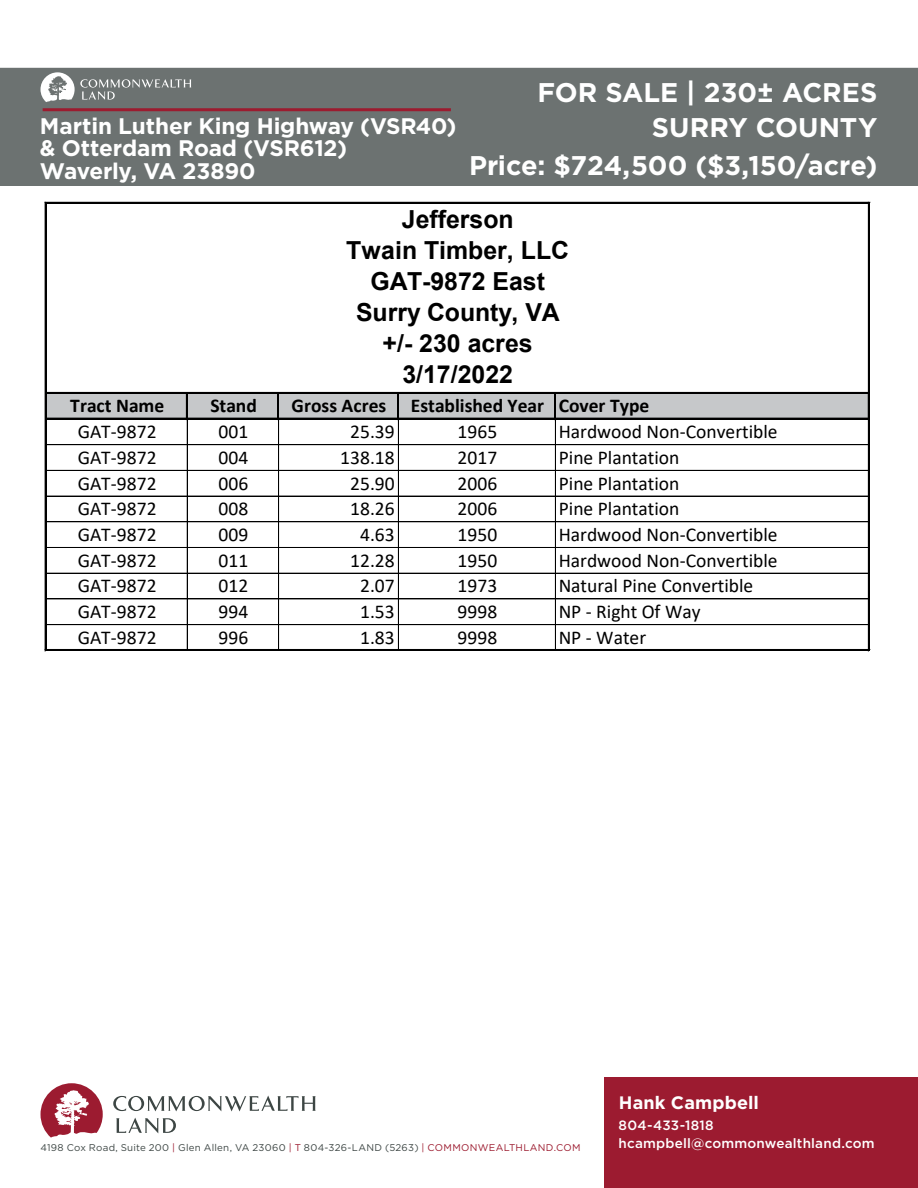
<style>
.page{position:relative;width:918px;height:1188px;background:#fff}
.page>*{position:absolute;margin:0;border:0;box-sizing:border-box;transform-origin:0 0}
.t1{font:700 27px "Gotham";letter-spacing:-.005em;color:#fff}
.t2{font:700 24.9px/31px "Arial";color:#000;text-align:center}
.t3{font:700 22.5px/22.5px "Gotham";letter-spacing:-.01em;color:#fff}
.t4{font:19.5px "Calibri";color:#000}
.t5{font:700 19.5px "Calibri";color:#000}
.t6{font:700 18px "Gotham";letter-spacing:.01em;color:#fff}
.t7{font:500 13.5px/18px "Gotham";letter-spacing:.015em;color:#fff}
.t8{font:9.75px "Gotham";letter-spacing:.03em;color:#3d4644}
.s1{color:#9c1b2f}
</style>
<div class="page">
<div style="left:47px;top:393px;width:821px;height:26px;background:#c6c8ca"></div>
<hr style="left:186px;top:394px;width:2px;height:26px;background:#000">
<svg style="left:277px;top:394px;width:2px;height:24px"></svg>
<hr style="left:397px;top:394px;width:2px;height:26px;background:#000">
<hr style="left:554px;top:394px;width:2px;height:26px;background:#000">
<hr style="left:187px;top:420px;width:1px;height:230px;background:#000">
<hr style="left:278px;top:420px;width:1px;height:230px;background:#000">
<hr style="left:398px;top:420px;width:1px;height:230px;background:#000">
<hr style="left:555px;top:420px;width:1px;height:230px;background:#000">
<hr style="left:47px;top:392px;width:823px;height:2px;background:#000">
<hr style="left:47px;top:418px;width:823px;height:2px;background:#000">
<hr style="left:47px;top:444px;width:822px;height:1px;background:#000">
<hr style="left:47px;top:445px;width:822px;height:1px;background:#000">
<hr style="left:47px;top:470px;width:822px;height:1px;background:#000">
<hr style="left:47px;top:496px;width:822px;height:1px;background:#000">
<hr style="left:47px;top:522px;width:822px;height:1px;background:#000">
<hr style="left:47px;top:547px;width:822px;height:1px;background:#000">
<hr style="left:47px;top:573px;width:822px;height:1px;background:#000">
<hr style="left:47px;top:599px;width:822px;height:1px;background:#000">
<hr style="left:47px;top:624px;width:822px;height:1px;background:#000">
<hr style="left:47px;top:625px;width:822px;height:1px;background:#000">
<hr style="left:45px;top:202px;width:825px;height:2px;background:#000">
<hr style="left:45px;top:202px;width:2px;height:449px;background:#000">
<hr style="left:45px;top:649px;width:825px;height:2px;background:#000">
<hr style="left:868px;top:202px;width:2px;height:449px;background:#000">
<div style="left:604px;top:1077px;width:314px;height:111px;background:#9c1b30"></div>
<svg style="left:113px;top:1096px;width:203px;height:15px"></svg>
<svg style="left:116px;top:1118px;width:60px;height:15px"></svg>
<svg style="left:41px;top:1083px;width:62px;height:55px"></svg>
<div style="left:0;top:67px;width:918px;height:119px;background:#6c7271"></div>
<svg style="left:41px;top:72px;width:150px;height:30px;background:#8a8e8e"></svg>
<hr style="left:43px;top:108px;width:408px;height:3px;background:#9c1b2f">
<h1 class="t1" style="left:538px;top:75px;width:341px">FOR SALE | 230± ACRES</h1>
<p class="t3" style="left:40px;top:115px;width:418px">Martin Luther King Highway (VSR40)</p>
<h1 class="t1" style="left:652px;top:109px;width:227px">SURRY COUNTY</h1>
<p class="t3" style="left:40px;top:137px;width:309px">&amp; Otterdam Road (VSR612)<br>Waverly, VA 23890</p>
<h1 class="t1" style="left:469px;top:148px;width:410px">Price: $724,500 ($3,150/acre)</h1>
<p class="t2" style="left:346px;top:204px;width:224px">Jefferson<br>Twain Timber, LLC<br>GAT-9872 East<br>Surry County, VA +/- 230 acres<br>3/17/2022</p>
<p class="t5" style="left:70px;top:392px;width:96px">Tract Name</p>
<p class="t5" style="left:211px;top:392px;width:48px">Stand</p>
<p class="t5" style="left:292px;top:392px;width:96px">Gross Acres</p>
<p class="t5" style="left:411px;top:392px;width:240px">Established Year Cover Type</p>
<p class="t4" style="left:78px;top:418px;width:80px">GAT-9872</p>
<p class="t4" style="left:219px;top:418px;width:31px">001</p>
<p class="t4" style="left:350px;top:418px;width:46px">25.39</p>
<p class="t4" style="left:458px;top:418px;width:41px">1965</p>
<p class="t4" style="left:559px;top:418px;width:220px">Hardwood Non-Convertible</p>
<p class="t4" style="left:78px;top:444px;width:80px">GAT-9872</p>
<p class="t4" style="left:219px;top:444px;width:31px">004</p>
<p class="t4" style="left:340px;top:444px;width:56px">138.18</p>
<p class="t4" style="left:458px;top:444px;width:41px">2017</p>
<p class="t4" style="left:559px;top:444px;width:122px">Pine Plantation</p>
<p class="t4" style="left:78px;top:470px;width:80px">GAT-9872</p>
<p class="t4" style="left:219px;top:470px;width:31px">006</p>
<p class="t4" style="left:350px;top:470px;width:46px">25.90</p>
<p class="t4" style="left:458px;top:470px;width:41px">2006</p>
<p class="t4" style="left:559px;top:470px;width:122px">Pine Plantation</p>
<p class="t4" style="left:78px;top:495px;width:80px">GAT-9872</p>
<p class="t4" style="left:219px;top:495px;width:31px">008</p>
<p class="t4" style="left:350px;top:495px;width:46px">18.26</p>
<p class="t4" style="left:458px;top:495px;width:41px">2006</p>
<p class="t4" style="left:559px;top:495px;width:122px">Pine Plantation</p>
<p class="t4" style="left:78px;top:521px;width:80px">GAT-9872</p>
<p class="t4" style="left:219px;top:521px;width:31px">009</p>
<p class="t4" style="left:360px;top:521px;width:36px">4.63</p>
<p class="t4" style="left:458px;top:521px;width:41px">1950</p>
<p class="t4" style="left:559px;top:521px;width:220px">Hardwood Non-Convertible</p>
<p class="t4" style="left:78px;top:547px;width:80px">GAT-9872</p>
<p class="t4" style="left:219px;top:547px;width:31px">011</p>
<p class="t4" style="left:350px;top:547px;width:46px">12.28</p>
<p class="t4" style="left:458px;top:547px;width:41px">1950</p>
<p class="t4" style="left:559px;top:547px;width:220px">Hardwood Non-Convertible</p>
<p class="t4" style="left:78px;top:572px;width:80px">GAT-9872</p>
<p class="t4" style="left:219px;top:572px;width:31px">012</p>
<p class="t4" style="left:360px;top:572px;width:36px">2.07</p>
<p class="t4" style="left:458px;top:572px;width:41px">1973</p>
<p class="t4" style="left:559px;top:572px;width:196px">Natural Pine Convertible</p>
<p class="t4" style="left:78px;top:598px;width:80px">GAT-9872</p>
<p class="t4" style="left:219px;top:598px;width:31px">994</p>
<p class="t4" style="left:360px;top:598px;width:36px">1.53</p>
<p class="t4" style="left:458px;top:598px;width:41px">9998</p>
<p class="t4" style="left:559px;top:598px;width:143px">NP - Right Of Way</p>
<p class="t4" style="left:78px;top:624px;width:80px">GAT-9872</p>
<p class="t4" style="left:219px;top:624px;width:31px">996</p>
<p class="t4" style="left:360px;top:624px;width:36px">1.83</p>
<p class="t4" style="left:458px;top:624px;width:41px">9998</p>
<p class="t4" style="left:559px;top:624px;width:89px">NP - Water</p>
<p class="t8" style="left:40px;top:1142px;width:542px">4198 Cox Road, Suite 200 <span class="s1">|</span> Glen Allen, VA 23060 <span class="s1">| T</span> 804-326-LAND (5263) <span class="s1">| COMMONWEALTHLAND.COM</span></p>
<p class="t6" style="left:619px;top:1091px;width:142px">Hank Campbell</p>
<p class="t7" style="left:619px;top:1116px;width:258px">804-433-1818 hcampbell@commonwealthland.com</p>
</div>
